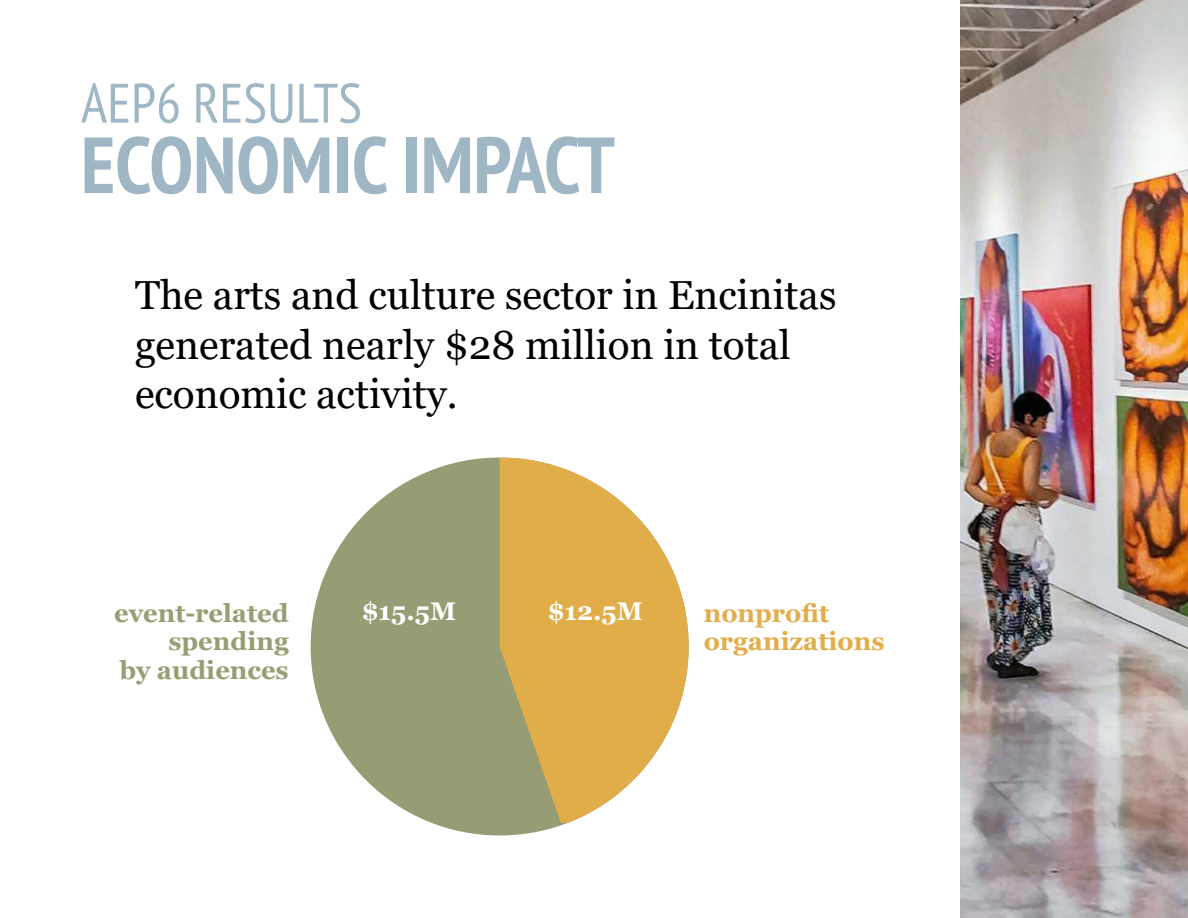
<style>
.page{position:relative;width:1188px;height:918px;background:#fff}
.page>*{position:absolute;margin:0;border:0;box-sizing:border-box;transform-origin:0 0}
.t1{font:700 condensed 79.5px "PT Sans";color:#9fb7c4}
.t2{font:condensed 55.5px "PT Sans";color:#9fb7c4}
.t3{font:40.5px/49.5px "Georgia";color:#000}
.t4{font:700 25.5px "Georgia";color:#989e74}
.t5{font:700 25.5px "Georgia";color:#e2ad4a}
.t6{font:700 25.5px "Georgia";color:#fff}
</style>
<div class="page">
<img style="left:960px;top:0;width:228px;height:918px">
<div style="left:311px;top:458px;width:378px;height:378px;background:#969c73;border-radius:50%"></div>
<svg style="left:500px;top:458px;width:189px;height:365px;fill:#e1ad48"></svg>
<p class="t2" style="left:81px;top:68px;width:282px">AEP6 RESULTS</p>
<p class="t1" style="left:81px;top:113px;width:536px">ECONOMIC IMPACT</p>
<p class="t3" style="left:135px;top:271px;width:703px">The arts and culture sector in Encinitas generated nearly $28 million in total economic activity.</p>
<p class="t4" style="left:114px;top:597px;width:176px">event-related</p>
<p class="t4" style="left:168px;top:625px;width:122px">spending</p>
<p class="t4" style="left:120px;top:654px;width:171px">by audiences</p>
<p class="t6" style="left:362px;top:595px;width:95px">$15.5M</p>
<p class="t6" style="left:548px;top:595px;width:96px">$12.5M</p>
<p class="t5" style="left:704px;top:597px;width:127px">nonprofit</p>
<p class="t5" style="left:704px;top:625px;width:182px">organizations</p>
</div>
